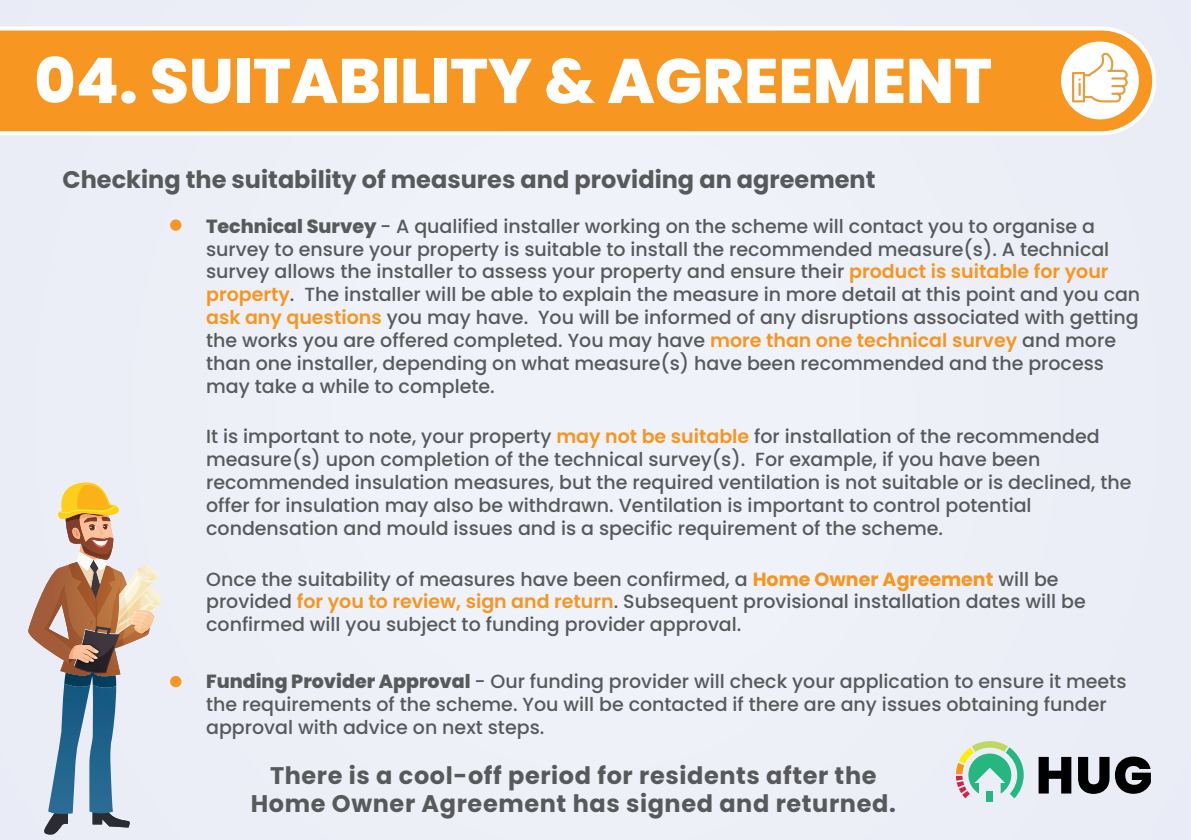
<style>
.page{position:relative;width:1191px;height:840px;background:#fff}
.page>*{position:absolute;margin:0;border:0;box-sizing:border-box;transform-origin:0 0}
.t1{font:800 62.8px "Poppins";color:#fff}
.t2{font:700 24px/28.8px "Poppins";letter-spacing:.025em;color:#58595b;text-align:center}
.t3{font:700 24px "Poppins";color:#58595b}
.t4{font:500 19px/22.8px "Poppins";color:#58595b}
.s1{font-weight:800}
.s2{font-weight:600;color:#f79620}
.s3{font-weight:700;color:#f79620}
</style>
<div class="page">
<div style="left:0;top:0;width:1191px;height:839px;background:#eef0f8"></div>
<div style="left:986px;top:790px;width:7px;height:10px;background:#26b67f"></div>
<svg style="left:0;top:27px;width:1156px;height:108px;background:#f79e32"></svg>
<div style="left:1061px;top:41px;width:77px;height:78px;background:#fff;border-radius:50%"></div>
<svg style="left:1072px;top:52px;width:55px;height:50px"></svg>
<div style="left:170px;top:219px;width:11px;height:12px;background:#f79623;border-radius:50%"></div>
<svg style="left:956px;top:741px;width:67px;height:56px"></svg>
<svg style="left:1038px;top:756px;width:33px;height:37px"></svg>
<svg style="left:1078px;top:756px;width:31px;height:37px"></svg>
<svg style="left:1115px;top:756px;width:35px;height:37px"></svg>
<div style="left:170px;top:675px;width:11px;height:12px;background:#f79623;border-radius:50%"></div>
<img style="left:93px;top:813px;width:37px;height:14px">
<img style="left:44px;top:813px;width:24px;height:21px">
<img style="left:48px;top:685px;width:69px;height:128px">
<img style="left:64px;top:685px;width:52px;height:2px">
<svg style="left:28px;top:482px;width:133px;height:203px"></svg>
<h2 class="t1" style="left:34px;top:45px;width:959px">04. SUITABILITY &amp; AGREEMENT</h2>
<h3 class="t3" style="left:62px;top:165px;width:814px">Checking the suitability of measures and providing an agreement</h3>
<p class="t4" style="left:206px;top:215px;width:935px"><span class="s1">Technical Survey</span> - A qualified installer working on the scheme will contact you to organise a survey to ensure your property is suitable to install the recommended measure(s). A technical survey allows the installer to assess your property and ensure their <span class="s2">product is suitable for your property</span>. The installer will be able to explain the measure in more detail at this point and you can <span class="s2">ask any questions</span> you may have. You will be informed of any disruptions associated with getting the works you are offered completed. You may have <span class="s2">more than one technical survey</span> and more than one installer, depending on what measure(s) have been recommended and the process may take a while to complete.</p>
<p class="t4" style="left:206px;top:425px;width:927px">It is important to note, your property <span class="s2">may not be suitable</span> for installation of the recommended measure(s) upon completion of the technical survey(s). For example, if you have been recommended insulation measures, but the required ventilation is not suitable or is declined, the offer for insulation may also be withdrawn. Ventilation is important to control potential condensation and mould issues and is a specific requirement of the scheme.</p>
<p class="t4" style="left:206px;top:567px;width:881px">Once the suitability of measures have been confirmed, a <span class="s3">Home Owner Agreement</span> will be provided <span class="s2">for you to review, sign and return</span>. Subsequent provisional installation dates will be confirmed will you subject to funding provider approval.</p>
<p class="t4" style="left:206px;top:669px;width:922px"><span class="s1">Funding Provider Approval</span> - Our funding provider will check your application to ensure it meets the requirements of the scheme. You will be contacted if there are any issues obtaining funder approval with advice on next steps.</p>
<p class="t2" style="left:251px;top:760px;width:646px">There is a cool-off period for residents after the<br>Home Owner Agreement has signed and returned.</p>
</div>
